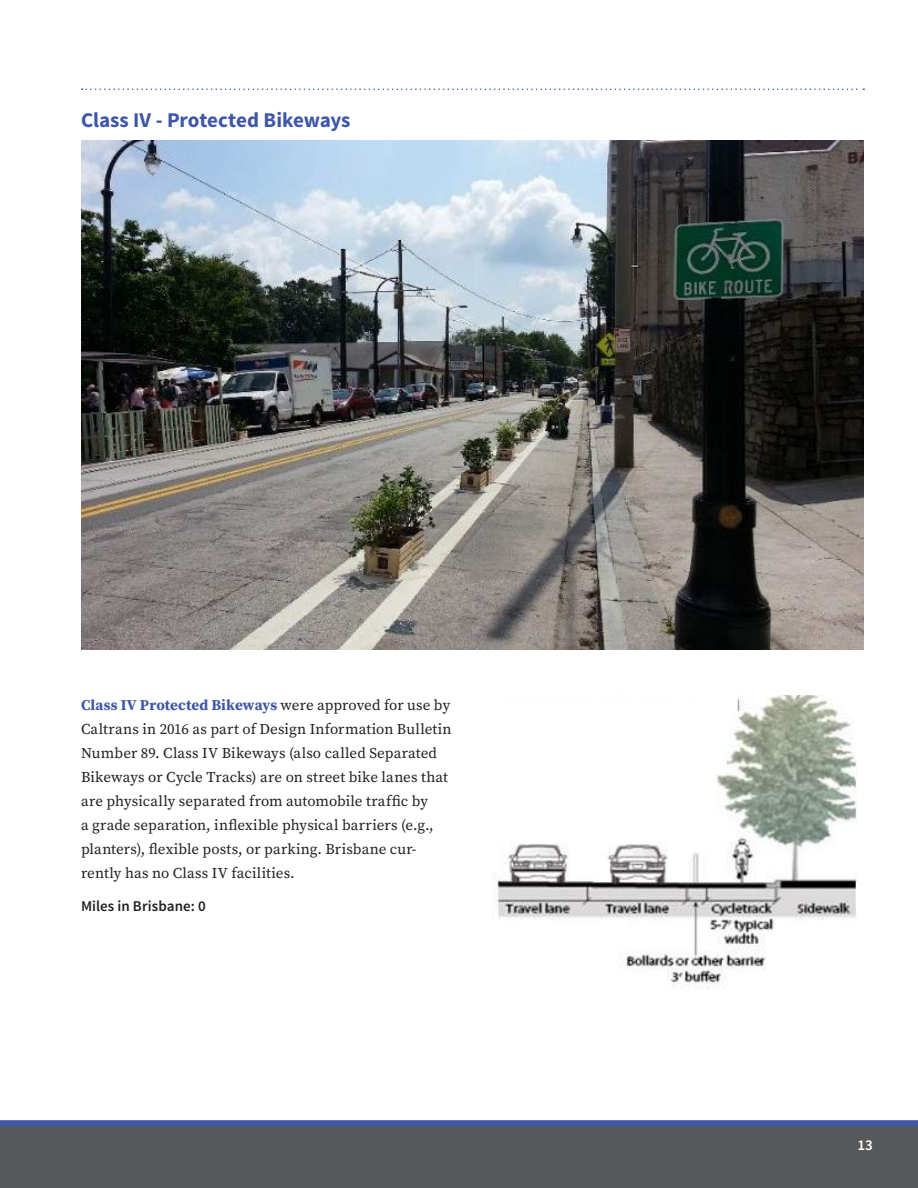
<style>
.page{position:relative;width:918px;height:1188px;background:#fff}
.page>*{position:absolute;margin:0;border:0;box-sizing:border-box;transform-origin:0 0}
.t1{font:700 21px "Source Sans Pro";letter-spacing:-.005em;color:#3e57a6}
.t2{font:15px/24px "Source Serif Pro";letter-spacing:.01em;color:#231f20}
.t3{font:600 15px "Source Sans Pro";letter-spacing:.005em;color:#231f20}
.t4{font:600 15px "Source Sans Pro";color:#fff}
.s1{font-weight:700;color:#3e57a6}
</style>
<div class="page">
<div style="left:0;top:1125px;width:918px;height:63px;background:#57585a"></div>
<div style="left:0;top:1120px;width:918px;height:6px;background:#3e57a6"></div>
<svg style="left:82px;top:88px;width:782px;height:2px"></svg>
<img style="left:81px;top:141px;width:783px;height:509px">
<img style="left:496px;top:695px;width:361px;height:294px">
<h1 class="t1" style="left:81px;top:106px;width:271px">Class IV - Protected Bikeways</h1>
<p class="t2" style="left:81px;top:694px;width:372px"><span class="s1">Class IV Protected Bikeways</span> were approved for use by Caltrans in 2016 as part of Design Information Bulletin Number 89. Class IV Bikeways (also called Separated Bikeways or Cycle Tracks) are on street bike lanes that are physically separated from automobile traffic by<br>a grade separation, inflexible physical barriers (e.g., planters), flexible posts, or parking. Brisbane cur&shy;rently has no Class IV facilities.</p>
<p class="t3" style="left:81px;top:897px;width:126px">Miles in Brisbane: 0</p>
<p class="t4" style="left:857px;top:1135px;width:17px">13</p>
</div>
